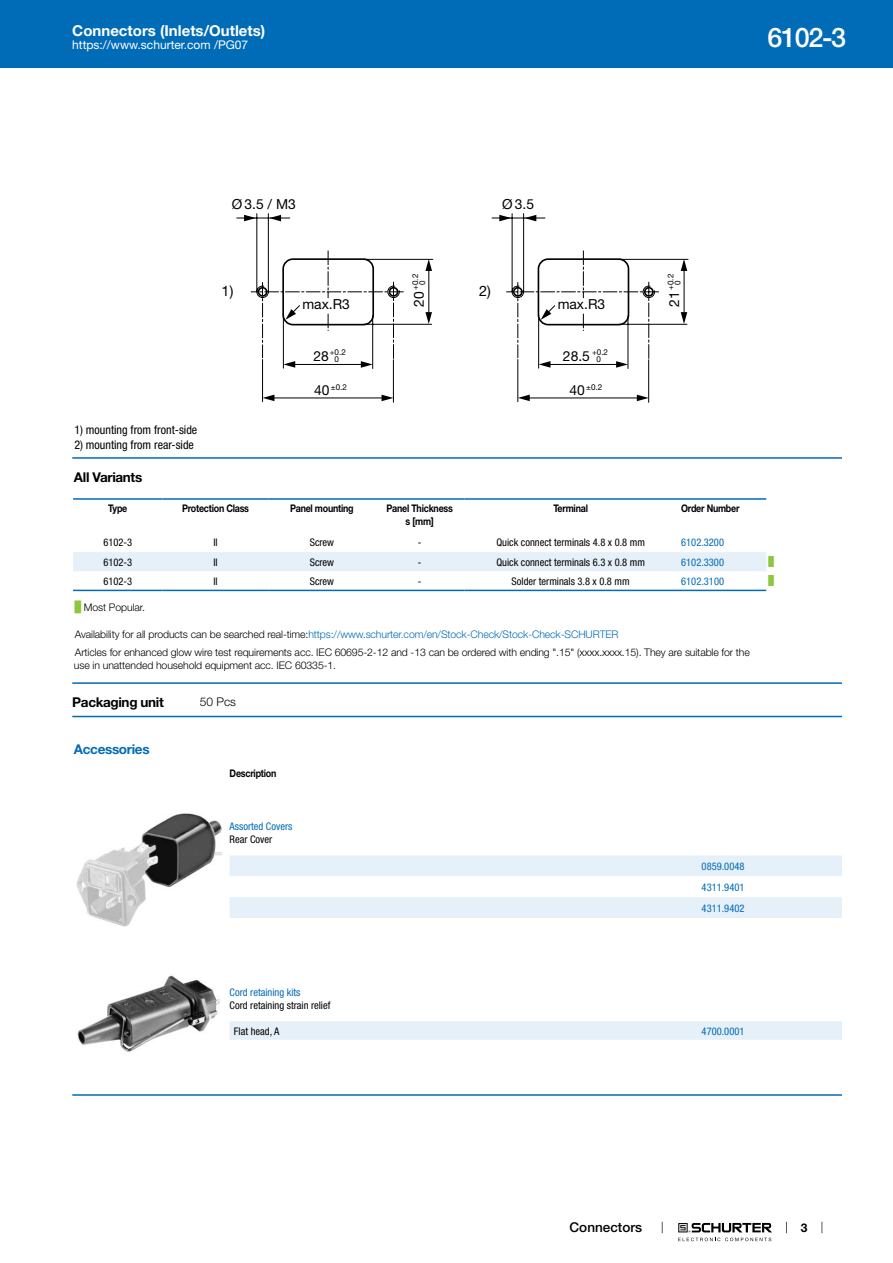
<style>
.page{position:relative;width:893px;height:1263px;background:#fff}
.page>*{position:absolute;margin:0;border:0;box-sizing:border-box;transform-origin:0 0}
.t1{font:500 27px "Helvetica Neue LT";color:#fff}
.t2{font:700 15px "Helvetica Neue LT";color:#fff}
.t3{font:14.4px "Helvetica Neue LT";color:#000}
.t4{font:13.8px "Helvetica Neue LT";color:#000}
.t5{font:700 13.5px "Helvetica Neue LT";letter-spacing:-.025em;color:#000}
.t6{font:700 13.5px "Helvetica Neue LT";letter-spacing:-.025em;color:#006bb6}
.t7{font:500 13.5px "Helvetica Neue LT";color:#000}
.t8{font:condensed 12px "Helvetica Neue LT";color:#000}
.t9{font:12px "Helvetica Neue LT";color:#fff}
.t10{font:300 12px "Helvetica Neue LT";color:#000}
.t11{font:700 12px "Helvetica Neue LT";color:#000}
.t12{font:300 10.5px/18.5px "Helvetica Neue LT";letter-spacing:-.01em;color:#000}
.t13{font:condensed 10.5px "Helvetica Neue LT";color:#000}
.t14{font:condensed 10.5px/20.9px "Helvetica Neue LT";color:#006bb6;text-align:justify}
.t15{font:700 10.5px/12.6px "Helvetica Neue LT";letter-spacing:-.025em;color:#000;text-align:center;scale:.85 1}
.t16{font:9px "Arial Unicode MS";color:#8dc63f}
.t17{font:8.1px/6.9px "Helvetica Neue LT";color:#000;text-align:center}
.s1{font-family:"Arial Unicode MS";font-weight:400;color:#8dc63f}
.s2{color:#006bb6}
</style>
<div class="page">
<svg style="left:678px;top:1223px;width:94px;height:18px"></svg>
<div style="left:0;top:0;width:893px;height:68px;background:#006bb6"></div>
<svg style="left:236px;top:213px;width:197px;height:190px"></svg>
<svg style="left:491px;top:213px;width:197px;height:190px"></svg>
<hr style="left:72px;top:457px;width:770px;height:2px;background:#006bb6">
<svg style="left:73px;top:589px;width:693px;height:3px"></svg>
<div style="left:73px;top:552px;width:693px;height:19px;background:#e6f0f8"></div>
<hr style="left:73px;top:498px;width:89px;height:2px;background:#006bb6">
<hr style="left:162px;top:498px;width:107px;height:2px;background:#006bb6">
<hr style="left:269px;top:498px;width:106px;height:2px;background:#006bb6">
<hr style="left:375px;top:498px;width:89px;height:2px;background:#006bb6">
<hr style="left:464px;top:498px;width:213px;height:2px;background:#006bb6">
<hr style="left:677px;top:498px;width:89px;height:2px;background:#006bb6">
<hr style="left:73px;top:590px;width:89px;height:1px;background:#006bb6">
<hr style="left:162px;top:590px;width:107px;height:1px;background:#006bb6">
<hr style="left:269px;top:590px;width:106px;height:1px;background:#006bb6">
<hr style="left:375px;top:590px;width:89px;height:1px;background:#006bb6">
<hr style="left:464px;top:590px;width:213px;height:1px;background:#006bb6">
<hr style="left:677px;top:590px;width:89px;height:1px;background:#006bb6">
<hr style="left:72px;top:682px;width:770px;height:2px;background:#006bb6">
<hr style="left:72px;top:716px;width:770px;height:1px;background:#006bb6">
<img style="left:77px;top:813px;width:144px;height:114px">
<svg style="left:230px;top:855px;width:612px;height:63px"></svg>
<img style="left:77px;top:975px;width:143px;height:77px">
<div style="left:230px;top:1021px;width:612px;height:19px;background:#e6f0f8"></div>
<hr style="left:72px;top:1094px;width:770px;height:2px;background:#006bb6">
<h2 class="t2" style="left:72px;top:21px;width:195px">Connectors (Inlets/Outlets)</h2>
<p class="t9" style="left:72px;top:38px;width:178px">https://www.schurter.com /PG07</p>
<h1 class="t1" style="left:767px;top:21px;width:80px">6102-3</h1>
<h3 class="t4" style="left:232px;top:196px;width:66px">Ø 3.5 / M3</h3>
<h3 class="t4" style="left:502px;top:196px;width:33px">Ø 3.5</h3>
<h3 class="t3" style="left:222px;top:282px;width:13px">1)</h3>
<h3 class="t4" style="left:302px;top:296px;width:49px">max.R3</h3>
<p class="t17" style="left:412px;top:290px;width:18px;rotate:-90deg">+0.2<br>0</p>
<h3 class="t4" style="left:411px;top:307px;width:17px;rotate:-90deg">20</h3>
<h3 class="t3" style="left:479px;top:282px;width:13px">2)</h3>
<h3 class="t4" style="left:558px;top:296px;width:49px">max.R3</h3>
<p class="t17" style="left:667px;top:290px;width:18px;rotate:-90deg">+0.2<br>0</p>
<h3 class="t4" style="left:666px;top:307px;width:17px;rotate:-90deg">21</h3>
<p class="t17" style="left:330px;top:348px;width:18px">+0.2<br>0</p>
<p class="t17" style="left:331px;top:384px;width:18px">±0.2</p>
<h3 class="t4" style="left:313px;top:347px;width:17px">28</h3>
<h3 class="t4" style="left:314px;top:382px;width:17px">40</h3>
<p class="t17" style="left:592px;top:348px;width:18px">+0.2<br>0</p>
<p class="t17" style="left:586px;top:384px;width:18px">±0.2</p>
<h3 class="t4" style="left:563px;top:347px;width:28px">28.5</h3>
<h3 class="t4" style="left:570px;top:382px;width:17px">40</h3>
<p class="t8" style="left:74px;top:423px;width:124px">1) mounting from front-side</p>
<p class="t8" style="left:74px;top:437px;width:121px">2) mounting from rear-side</p>
<p class="t5" style="left:74px;top:469px;width:70px">All Variants</p>
<p class="t15" style="left:108px;top:502px;width:24px">Type</p>
<p class="t15" style="left:182px;top:502px;width:80px">Protection Class</p>
<p class="t15" style="left:290px;top:502px;width:76px">Panel mounting</p>
<p class="t15" style="left:386px;top:502px;width:80px">Panel Thickness s [mm]</p>
<p class="t15" style="left:553px;top:502px;width:42px">Terminal</p>
<p class="t15" style="left:681px;top:502px;width:70px">Order Number</p>
<p class="t13" style="left:103px;top:537px;width:30px">6102-3</p>
<p class="t13" style="left:213px;top:537px;width:6px">II</p>
<p class="t13" style="left:310px;top:537px;width:26px">Screw</p>
<p class="t13" style="left:418px;top:537px;width:5px">-</p>
<p class="t13" style="left:496px;top:537px;width:150px">Quick connect terminals 4.8 x 0.8 mm</p>
<p class="t14" style="left:681px;top:532px;width:44px">6102.3200</p>
<p class="t13" style="left:103px;top:556px;width:30px">6102-3</p>
<p class="t13" style="left:213px;top:556px;width:6px">II</p>
<p class="t13" style="left:310px;top:556px;width:26px">Screw</p>
<p class="t13" style="left:418px;top:556px;width:5px">-</p>
<p class="t13" style="left:496px;top:556px;width:150px">Quick connect terminals 6.3 x 0.8 mm</p>
<p class="t14" style="left:681px;top:551px;width:44px">6102.3300</p>
<p class="t16" style="left:768px;top:555px;width:7px">█</p>
<p class="t13" style="left:103px;top:575px;width:30px">6102-3</p>
<p class="t13" style="left:213px;top:575px;width:6px">II</p>
<p class="t13" style="left:310px;top:575px;width:26px">Screw</p>
<p class="t13" style="left:418px;top:575px;width:5px">-</p>
<p class="t13" style="left:512px;top:575px;width:120px">Solder terminals 3.8 x 0.8 mm</p>
<p class="t14" style="left:681px;top:570px;width:44px">6102.3100</p>
<p class="t16" style="left:768px;top:574px;width:7px">█</p>
<p class="t12" style="left:75px;top:598px;width:72px"><span class="s1">█</span> Most Popular.</p>
<p class="t12" style="left:75px;top:624px;width:677px">Availability for all products can be searched real-time:<span class="s2">https://www.schurter.com/en/Stock-Check/Stock-Check-SCHURTER<br></span>Articles for enhanced glow wire test requirements acc. IEC 60695-2-12 and -13 can be ordered with ending ".15" (xxxx.xxxx.15). They are suitable for the</p>
<p class="t12" style="left:74px;top:655px;width:264px">use in unattended household equipment acc. IEC 60335-1.</p>
<p class="t5" style="left:72px;top:694px;width:93px">Packaging unit</p>
<p class="t10" style="left:200px;top:694px;width:38px">50 Pcs</p>
<p class="t6" style="left:74px;top:741px;width:77px">Accessories</p>
<p class="t15" style="left:230px;top:767px;width:57px">Description</p>
<p class="t14" style="left:230px;top:816px;width:64px">Assorted Covers</p>
<p class="t13" style="left:230px;top:833px;width:44px">Rear Cover</p>
<p class="t14" style="left:702px;top:856px;width:44px">0859.0048<br>4311.9401<br>4311.9402</p>
<p class="t14" style="left:230px;top:982px;width:72px">Cord retaining kits</p>
<p class="t13" style="left:230px;top:999px;width:102px">Cord retaining strain relief</p>
<p class="t13" style="left:234px;top:1025px;width:47px">Flat head, A</p>
<p class="t14" style="left:702px;top:1020px;width:44px">4700.0001</p>
<p class="t7" style="left:570px;top:1219px;width:74px">Connectors</p>
<p class="t11" style="left:801px;top:1220px;width:8px">3</p>
</div>
